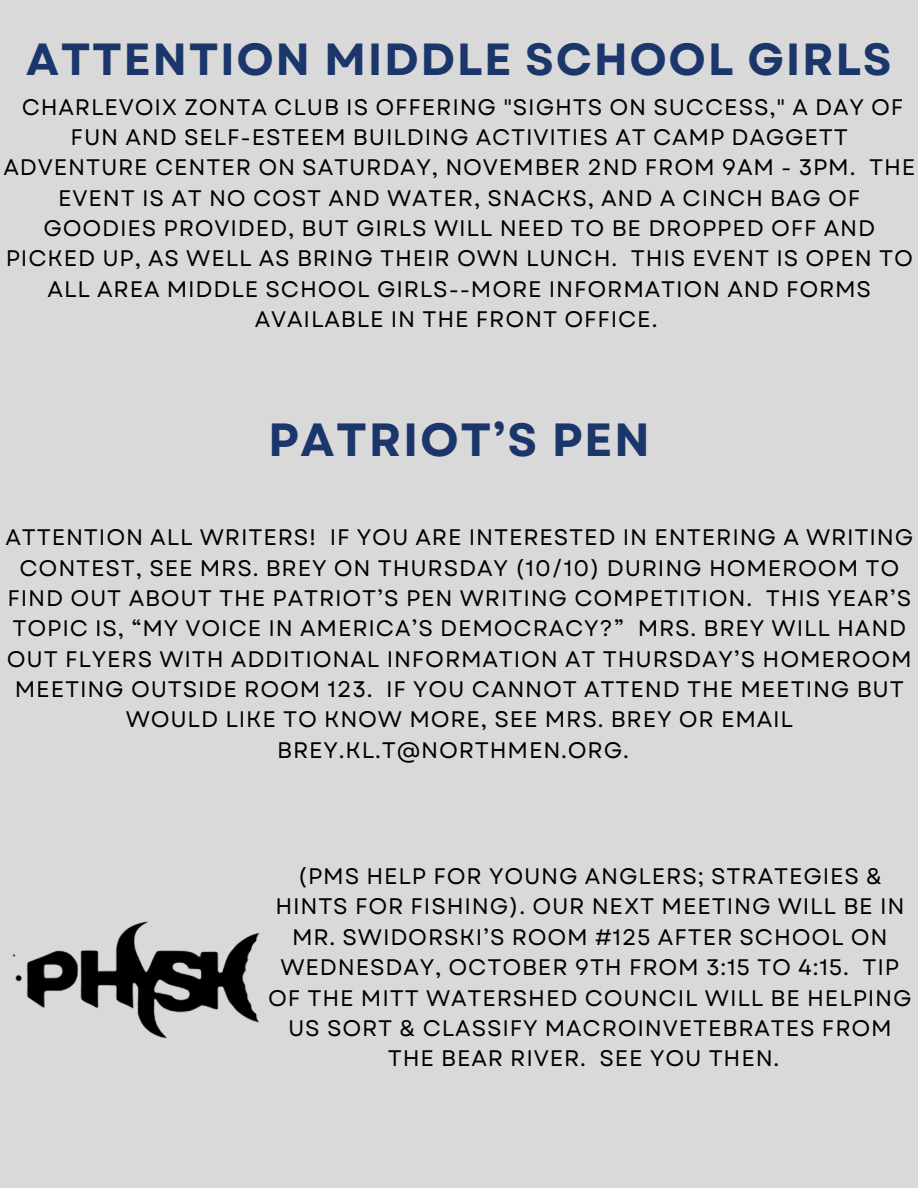
<style>
.page{position:relative;width:918px;height:1188px;background:#d9d9d9}
.page>*{position:absolute;margin:0;border:0;box-sizing:border-box;transform-origin:0 0}
.t1{font:700 46.5px "Garet";letter-spacing:.035em;color:#1b366a}
.t2{font:700 45px "Garet";letter-spacing:.035em;color:#1b366a}
.t3{font:22.5px/30.3px "Garet";letter-spacing:.035em;color:#000;text-align:center}
</style>
<div class="page">
<img style="left:12px;top:921px;width:248px;height:118px">
<p class="t2" style="left:26px;top:27px;width:867px">ATTENTION MIDDLE SCHOOL GIRLS</p>
<p class="t3" style="left:4px;top:92px;width:913px">CHARLEVOIX ZONTA CLUB IS OFFERING "SIGHTS ON SUCCESS," A DAY OF FUN AND SELF-ESTEEM BUILDING ACTIVITIES AT CAMP DAGGETT ADVENTURE CENTER ON SATURDAY, NOVEMBER 2ND FROM 9AM - 3PM. THE EVENT IS AT NO COST AND WATER, SNACKS, AND A CINCH BAG OF GOODIES PROVIDED, BUT GIRLS WILL NEED TO BE DROPPED OFF AND PICKED UP, AS WELL AS BRING THEIR OWN LUNCH. THIS EVENT IS OPEN TO ALL AREA MIDDLE SCHOOL GIRLS--MORE INFORMATION AND FORMS AVAILABLE IN THE FRONT OFFICE.</p>
<h1 class="t1" style="left:268px;top:407px;width:383px">PATRIOT’S PEN</h1>
<p class="t3" style="left:5px;top:522px;width:910px">ATTENTION ALL WRITERS! IF YOU ARE INTERESTED IN ENTERING A WRITING CONTEST, SEE MRS. BREY ON THURSDAY (10/10) DURING HOMEROOM TO FIND OUT ABOUT THE PATRIOT’S PEN WRITING COMPETITION. THIS YEAR’S TOPIC IS, “MY VOICE IN AMERICA’S DEMOCRACY?” MRS. BREY WILL HAND OUT FLYERS WITH ADDITIONAL INFORMATION AT THURSDAY’S HOMEROOM MEETING OUTSIDE ROOM 123. IF YOU CANNOT ATTEND THE MEETING BUT WOULD LIKE TO KNOW MORE, SEE MRS. BREY OR EMAIL BREY.KL.T@NORTHMEN.ORG.</p>
<p class="t3" style="left:268px;top:861px;width:645px">(PMS HELP FOR YOUNG ANGLERS; STRATEGIES &amp; HINTS FOR FISHING). OUR NEXT MEETING WILL BE IN MR. SWIDORSKI’S ROOM #125 AFTER SCHOOL ON WEDNESDAY, OCTOBER 9TH FROM 3:15 TO 4:15. TIP OF THE MITT WATERSHED COUNCIL WILL BE HELPING US SORT &amp; CLASSIFY MACROINVETEBRATES FROM THE BEAR RIVER. SEE YOU THEN.</p>
</div>
